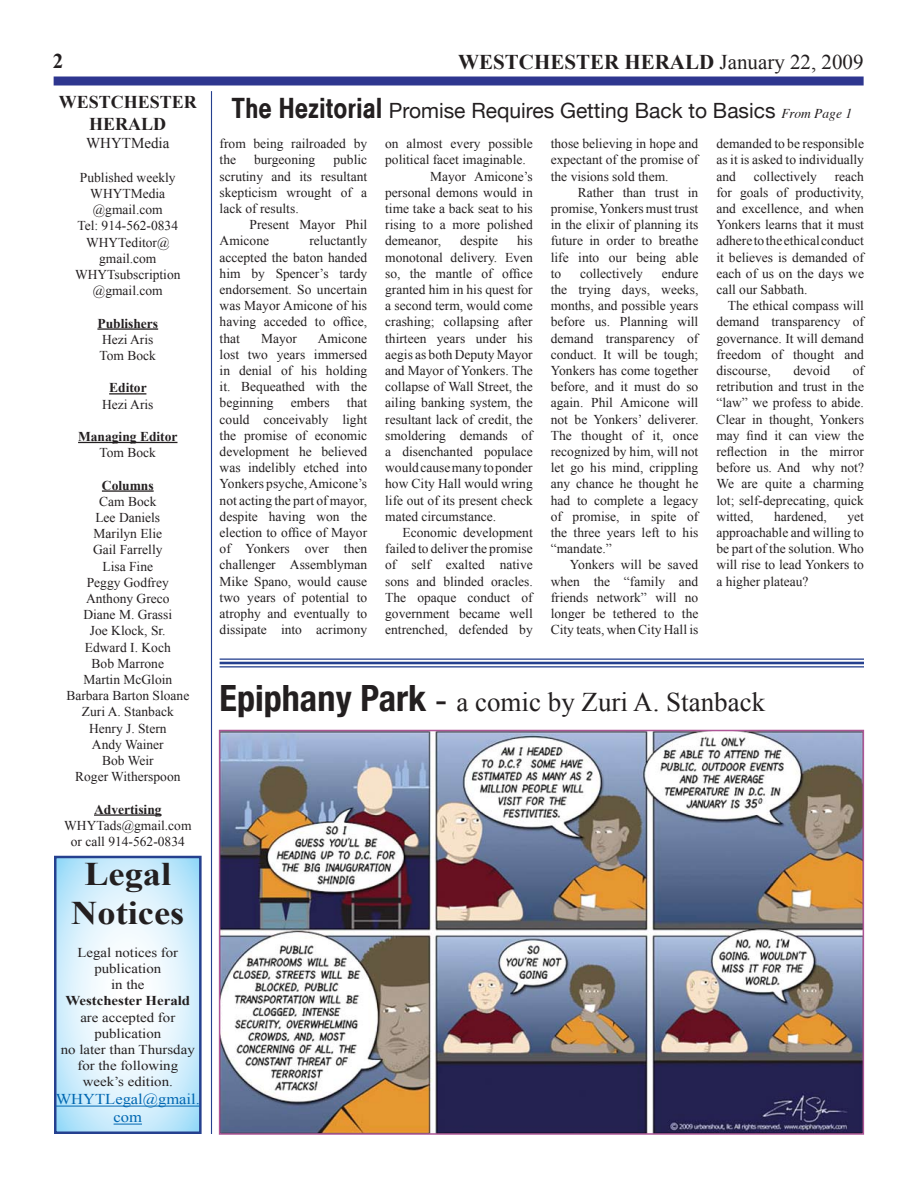
<style>
.page{position:relative;width:918px;height:1188px;background:#fff}
.page>*{position:absolute;margin:0;border:0;box-sizing:border-box;transform-origin:0 0}
.t1{font:700 33px/39.6px "Times New Roman";color:#231f20;text-align:center;scale:1.1 1}
.t2{font:27px "Times New Roman";color:#231f20}
.t3{font:21px "Helvetica Neue";color:#231f20}
.t4{font:700 21px "Times New Roman";color:#231f20}
.t5{font:700 18px "Times New Roman";color:#231f20}
.t6{font:15px/18px "Times New Roman";color:#0067b1;text-align:center;scale:1.1 1}
.t7{font:15px "Times New Roman";color:#231f20}
.t8{font:13.5px/16.2px "Times New Roman";color:#231f20;text-align:justify}
.t9{font:13.5px/16.2px "Times New Roman";color:#231f20;text-align:center;scale:1.1 1}
.t10{font:700 13.5px "Times New Roman";color:#231f20}
.t11{font:700 13.5px "Times New Roman";color:#231f20;scale:1.1 1}
.s1{font-weight:400}
.s2{font-family:"Helvetica Medium Condensed Let Plain";font-size:30px}
.s3{font-family:"Times";font-style:italic;font-size:13.5px}
.s4{font-family:"Helvetica Neue";font-weight:700;font-stretch:condensed;font-size:36.15px}
.s5{font-size:36.15px}
</style>
<div class="page">
<div style="left:54px;top:76px;width:810px;height:10px;background:#2e368f"></div>
<hr style="left:97px;top:328px;width:61px;height:2px;background:#231f20">
<hr style="left:109px;top:393px;width:37px;height:2px;background:#231f20">
<hr style="left:78px;top:442px;width:99px;height:1px;background:#231f20">
<hr style="left:102px;top:490px;width:52px;height:2px;background:#231f20">
<hr style="left:94px;top:814px;width:68px;height:2px;background:#231f20">
<svg style="left:57px;top:859px;width:142px;height:272px"></svg>
<div style="left:54px;top:856px;width:148px;height:278px;border:2px solid #25408f"></div>
<hr style="left:56px;top:1106px;width:144px;height:1px;background:#0067b1">
<svg style="left:114px;top:1124px;width:28px;height:1px"></svg>
<hr style="left:211px;top:91px;width:1px;height:1043px;background:#25408f">
<hr style="left:220px;top:658px;width:644px;height:2px;background:#25408f">
<hr style="left:220px;top:662px;width:644px;height:2px;background:#25408f">
<hr style="left:220px;top:666px;width:644px;height:2px;background:#25408f">
<img style="left:222px;top:733px;width:639px;height:399px">
<div style="left:219px;top:730px;width:645px;height:405px;border:2px solid #ad5696"></div>
<h3 class="t4" style="left:53px;top:49px;width:12px">2</h3>
<h3 class="t4" style="left:458px;top:49px;width:407px">WESTCHESTER HERALD <span class="s1">January 22, 2009</span></h3>
<h3 class="t5" style="left:59px;top:92px;width:31px">Westchester</h3>
<h3 class="t5" style="left:89px;top:113px;width:79px">HERALD</h3>
<p class="t7" style="left:86px;top:134px;width:85px">WHYTMedia</p>
<p class="t8" style="left:75px;top:169px;width:107px;text-align:center">Published weekly<br>WHYTMedia @gmail.com<br>Tel: 914-562-0834<br>WHYTeditor@ gmail.com<br>WHYTsubscription @gmail.com</p>
<p class="t10" style="left:97px;top:315px;width:62px">Publishers</p>
<p class="t8" style="left:100px;top:331px;width:58px">Hezi Aris<br>Tom Bock</p>
<p class="t10" style="left:109px;top:380px;width:39px">Editor</p>
<p class="t8" style="left:102px;top:396px;width:53px">Hezi Aris</p>
<p class="t10" style="left:78px;top:429px;width:101px">Managing Editor</p>
<p class="t8" style="left:100px;top:444px;width:58px">Tom Bock</p>
<p class="t10" style="left:102px;top:477px;width:53px">Columns</p>
<p class="t8" style="left:66px;top:493px;width:124px;text-align:center">Cam Bock<br>Lee Daniels<br>Marilyn Elie<br>Gail Farrelly<br>Lisa Fine<br>Peggy Godfrey<br>Anthony Greco<br>Diane M. Grassi<br>Joe Klock, Sr.<br>Edward I. Koch<br>Bob Marrone<br>Martin McGloin<br>Barbara Barton Sloane<br>Zuri A. Stanback<br>Henry J. Stern<br>Andy Wainer<br>Bob Weir<br>Roger Witherspoon</p>
<p class="t10" style="left:94px;top:801px;width:69px">Advertising</p>
<p class="t8" style="left:64px;top:817px;width:129px;text-align:center">WHYTads@gmail.com or call 914-562-0834</p>
<h1 class="t1" style="left:71px;top:854px;width:104px">Legal<br>Notices</h1>
<p class="t9" style="left:77px;top:944px;width:93px">Legal notices for publication<br>in the</p>
<p class="t11" style="left:65px;top:993px;width:115px">Westchester Herald</p>
<p class="t9" style="left:61px;top:1009px;width:123px">are accepted for publication<br>no later than Thursday for the following week’s edition.</p>
<p class="t6" style="left:56px;top:1090px;width:133px">WHYTLegal@gmail. com</p>
<h3 class="t3" style="left:231px;top:98px;width:622px"><span class="s2">The Hezitorial</span> Promise Requires Getting Back to Basics <span class="s3">From Page 1</span></h3>
<p class="t8" style="left:385px;top:135px;width:149px">on almost every possible</p>
<p class="t8" style="left:385px;top:152px;width:142px">political facet imaginable.</p>
<p class="t8" style="left:430px;top:168px;width:104px">Mayor Amicone’s</p>
<p class="t8" style="left:385px;top:184px;width:149px">personal demons would in</p>
<p class="t8" style="left:385px;top:200px;width:149px">time take a back seat to his</p>
<p class="t8" style="left:385px;top:216px;width:149px">rising to a more polished</p>
<p class="t8" style="left:385px;top:233px;width:58px">demeanor,</p>
<p class="t8" style="left:460px;top:233px;width:40px">despite</p>
<p class="t8" style="left:220px;top:135px;width:149px">from being railroaded by the</p>
<p class="t8" style="left:551px;top:135px;width:149px">those believing in hope and expectant of the promise of the visions sold them.</p>
<p class="t8" style="left:551px;top:184px;width:149px;text-indent:27px">Rather than trust in promise, Yonkers must trust in the elixir of planning its future in order to breathe life into our being able to</p>
<p class="t8" style="left:716px;top:135px;width:149px">demanded to be responsible as it is asked to individually and</p>
<p class="t8" style="left:220px;top:152px;width:149px;text-indent:114px">public scrutiny and its resultant skepticism wrought of a lack of results.</p>
<p class="t8" style="left:220px;top:216px;width:149px;text-indent:30px">Present Mayor Phil<br>Amicone</p>
<p class="t8" style="left:254px;top:152px;width:63px">burgeoning</p>
<p class="t8" style="left:716px;top:168px;width:149px;text-indent:118px">reach for goals of productivity, and excellence, and when Yonkers learns that it must adhere to the ethical conduct it believes is demanded of each of us on the days we call our Sabbath.</p>
<p class="t8" style="left:716px;top:297px;width:149px;text-indent:11px">The ethical compass will demand transparency of governance. It will demand freedom of thought and discourse,</p>
<p class="t8" style="left:754px;top:168px;width:64px">collectively</p>
<p class="t8" style="left:220px;top:233px;width:149px;text-indent:90px">reluctantly accepted the baton handed him by Spencer’s tardy endorsement. So uncertain was Mayor Amicone of his having acceded to office, that</p>
<p class="t8" style="left:385px;top:233px;width:149px;text-indent:132px">his monotonal delivery. Even so, the mantle of office granted him in his quest for a second term, would come crashing; collapsing after thirteen years under his aegis as both Deputy Mayor and Mayor of Yonkers. The collapse of Wall Street, the ailing banking system, the resultant lack of credit, the smoldering demands of a disenchanted populace would cause many to ponder how City Hall would wring life out of its present check mated circumstance.</p>
<p class="t8" style="left:385px;top:524px;width:149px;text-indent:17px">Economic development failed to deliver the promise of self exalted native sons and blinded oracles.<br>The opaque conduct of government became well entrenched, defended by</p>
<p class="t8" style="left:551px;top:265px;width:149px;text-indent:111px">endure the trying days, weeks, months, and possible years before us. Planning will demand transparency of conduct. It will be tough; Yonkers has come together before, and it must do so again. Phil Amicone will not be Yonkers’ deliverer.<br>The thought of it, once recognized by him, will not let go his mind, crippling any chance he thought he had to complete a legacy of promise, in spite of the three years left to his “mandate.”</p>
<p class="t8" style="left:551px;top:557px;width:149px;text-indent:19px">Yonkers will be saved when the “family and friends network” will no longer be tethered to the City teats, when City Hall is</p>
<p class="t8" style="left:580px;top:265px;width:64px">collectively</p>
<p class="t8" style="left:220px;top:330px;width:149px;text-indent:98px">Amicone lost two years immersed in denial of his holding it. Bequeathed with the beginning</p>
<p class="t8" style="left:261px;top:330px;width:37px">Mayor</p>
<p class="t8" style="left:793px;top:362px;width:38px">devoid</p>
<p class="t8" style="left:716px;top:362px;width:149px;text-indent:136px">of retribution and trust in the “law” we profess to abide.<br>Clear in thought, Yonkers may find it can view the reflection in the mirror before us. And why not?<br>We are quite a charming lot; self-deprecating, quick witted,</p>
<p class="t8" style="left:220px;top:395px;width:149px;text-indent:127px">that could conceivably light the promise of economic development he believed was indelibly etched into Yonkers psyche, Amicone’s not acting the part of mayor, despite having won the election to office of Mayor of Yonkers over then challenger Assemblyman Mike Spano, would cause two years of potential to atrophy and eventually to dissipate into acrimony</p>
<p class="t8" style="left:291px;top:395px;width:40px">embers</p>
<p class="t8" style="left:774px;top:508px;width:54px">hardened,</p>
<p class="t8" style="left:716px;top:508px;width:149px;text-indent:131px">yet approachable and willing to be part of the solution. Who will rise to lead Yonkers to a higher plateau?</p>
<h2 class="t2" style="left:220px;top:687px;width:547px"><span class="s4">Epiphany Park</span> <span class="s5">-</span> a comic by Zuri A. Stanback</h2>
</div>
